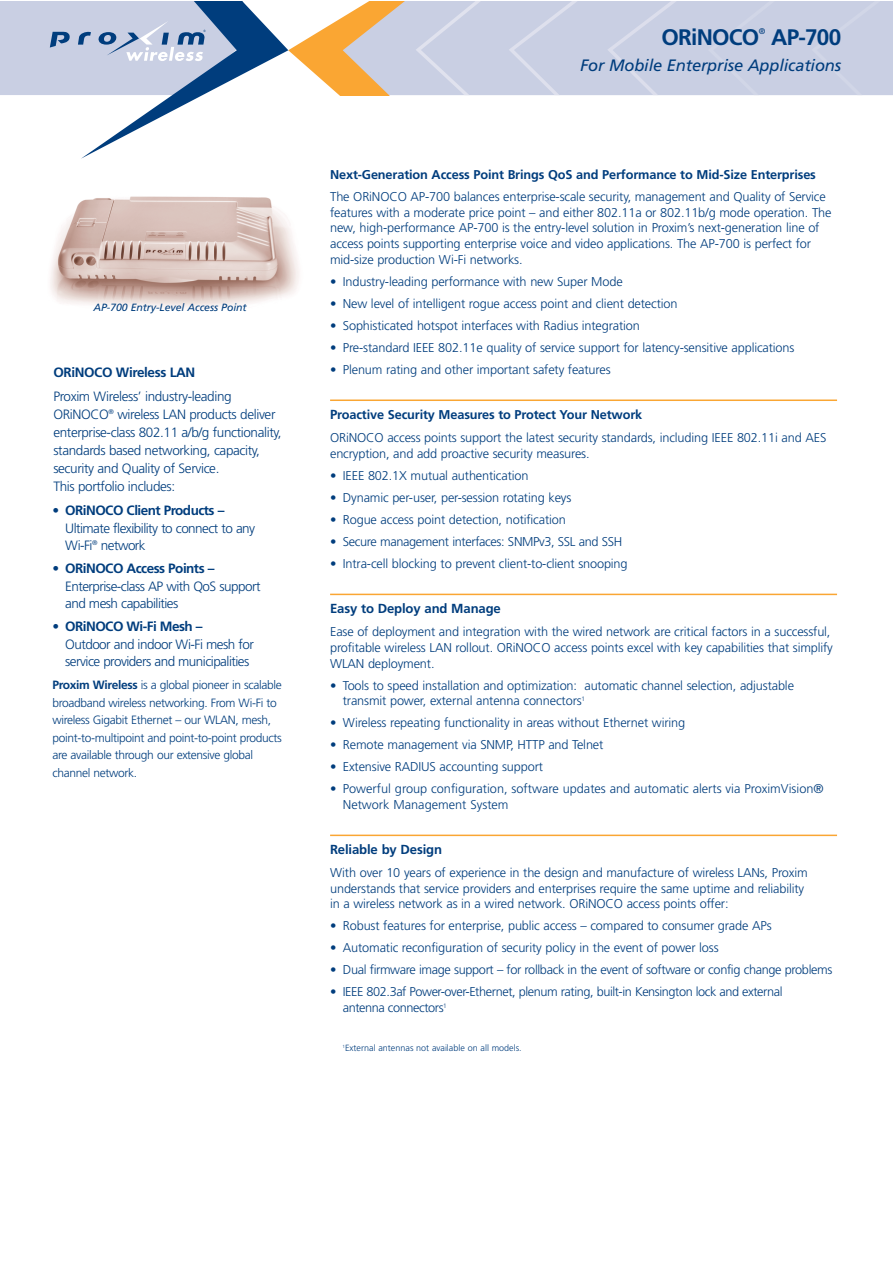
<style>
.page{position:relative;width:893px;height:1263px;background:#fff}
.page>*{position:absolute;margin:0;border:0;box-sizing:border-box;transform-origin:0 0}
.t1{font:700 22.5px "Frutiger";letter-spacing:-.035em;color:#003d7d}
.t2{font:italic 16.5px "Frutiger";letter-spacing:-.01em;color:#003d7d}
.t3{font:300 13.5px/18px "Frutiger";letter-spacing:-.03em;color:#003d7d}
.t4{font:700 13.5px "Frutiger";letter-spacing:-.04em;color:#003d7d}
.t5{font:700 13.2px "Frutiger";letter-spacing:-.01em;color:#003d7d}
.t6{font:300 12.75px/15.6px "Frutiger";letter-spacing:-.01em;color:#003d7d}
.t7{font:300 12.75px "Frutiger";letter-spacing:-.03em;color:#003d7d}
.t8{font:300 12.75px/15.6px "Frutiger";letter-spacing:-.035em;color:#003d7d}
.t9{font:700 12.75px "Frutiger";letter-spacing:-.01em;color:#003d7d}
.t10{font:300 12px/17.5px "Frutiger";letter-spacing:-.03em;color:#003d7d}
.t11{font:italic 10.5px "Frutiger";letter-spacing:-.005em;color:#003d7d}
.t12{font:300 9px "Frutiger";color:#003d7d}
.t13{font:8.25px "Frutiger";color:#003d7d}
.s1{font-weight:700}
.s2{font-weight:700;font-size:13.2px}
</style>
<div class="page">
<div style="left:585px;top:1px;width:308px;height:94px;background:#c9cfe3"></div>
<svg style="left:607px;top:1px;width:77px;height:94px;background:#cad0e3"></svg>
<div style="left:708px;top:1px;width:74px;height:94px;background:#c9cfe3"></div>
<div style="left:811px;top:1px;width:76px;height:94px;background:#c9cfe3"></div>
<svg style="left:0;top:1px;width:585px;height:158px"></svg>
<hr style="left:330px;top:399px;width:507px;height:2px;background:#faa633">
<hr style="left:330px;top:594px;width:507px;height:1px;background:#faa633">
<hr style="left:330px;top:834px;width:507px;height:2px;background:#faa633">
<img style="left:50px;top:196px;width:249px;height:112px">
<p class="t11" style="left:94px;top:303px;width:155px">AP-700 Entry-Level Access Point</p>
<p class="t4" style="left:53px;top:367px;width:143px">ORiNOCO Wireless LAN</p>
<p class="t3" style="left:53px;top:388px;width:230px">Proxim Wireless’ industry-leading ORiNOCO<sup>®</sup> wireless LAN products deliver enterprise-class 802.11 a/b/g functionality, standards based networking, capacity, security and Quality of Service.<br>This portfolio includes:</p>
<p class="t4" style="left:52px;top:505px;width:173px">• ORiNOCO Client Products –</p>
<p class="t3" style="left:65px;top:520px;width:192px;line-height:17.5px">Ultimate flexibility to connect to any<br>Wi-Fi<sup>®</sup> network</p>
<p class="t4" style="left:52px;top:563px;width:164px">• ORiNOCO Access Points –</p>
<p class="t3" style="left:65px;top:578px;width:197px;line-height:17.5px">Enterprise-class AP with QoS support and mesh capabilities</p>
<p class="t4" style="left:52px;top:621px;width:152px">• ORiNOCO Wi-Fi Mesh –</p>
<p class="t3" style="left:65px;top:636px;width:190px;line-height:17.5px">Outdoor and indoor Wi-Fi mesh for service providers and municipalities</p>
<p class="t10" style="left:52px;top:677px;width:231px"><span class="s1">Proxim Wireless</span> is a global pioneer in scalable broadband wireless networking. From Wi-Fi to wireless Gigabit Ethernet – our WLAN, mesh, point-to-multipoint and point-to-point products are available through our extensive global channel network.</p>
<h1 class="t1" style="left:661px;top:28px;width:99px">ORiNOCO</h1>
<p class="t13" style="left:759px;top:28px;width:8px">®</p>
<h1 class="t1" style="left:771px;top:28px;width:72px">AP-700</h1>
<p class="t2" style="left:580px;top:58px;width:263px">For Mobile Enterprise Applications</p>
<p class="t9" style="left:330px;top:170px;width:487px">Next-Generation Access Point Brings QoS and Performance to Mid-Size Enterprises</p>
<p class="t6" style="left:330px;top:190px;width:503px">The ORiNOCO AP-700 balances enterprise-scale security, management and Quality of Service features with a moderate price point – and either 802.11a or 802.11b/g mode operation. The new, high-performance AP-700 is the entry-level solution in Proxim’s next-generation line of access points supporting enterprise voice and video applications. The AP-700 is perfect for mid-size production Wi-Fi networks.</p>
<p class="t6" style="left:330px;top:274px;width:294px">• Industry-leading performance with new Super Mode</p>
<p class="t6" style="left:330px;top:296px;width:349px">• New level of intelligent rogue access point and client detection</p>
<p class="t6" style="left:330px;top:318px;width:311px">• Sophisticated hotspot interfaces with Radius integration</p>
<p class="t6" style="left:330px;top:340px;width:466px">• Pre-standard IEEE 802.11e quality of service support for latency-sensitive applications</p>
<p class="t6" style="left:330px;top:362px;width:282px">• Plenum rating and other important safety features</p>
<p class="t6" style="left:330px;top:403px;width:498px;line-height:23.7px"><span class="s2">P</span><span class="s1">roactive Security Measures to Protect Your Network<br></span>ORiNOCO access points support the latest security standards, including IEEE 802.11i and AES</p>
<p class="t6" style="left:330px;top:447px;width:261px">encryption, and add proactive security measures.</p>
<p class="t6" style="left:330px;top:468px;width:200px">• IEEE 802.1X mutual authentication</p>
<p class="t6" style="left:330px;top:490px;width:243px">• Dynamic per-user, per-session rotating keys</p>
<p class="t6" style="left:330px;top:512px;width:237px">• Rogue access point detection, notification</p>
<p class="t7" style="left:330px;top:536px;width:294px">• Secure management interfaces: SNMPv3, SSL and SSH</p>
<p class="t6" style="left:330px;top:556px;width:299px">• Intra-cell blocking to prevent client-to-client snooping</p>
<p class="t5" style="left:330px;top:603px;width:172px">Easy to Deploy and Manage</p>
<p class="t6" style="left:330px;top:625px;width:504px">Ease of deployment and integration with the wired network are critical factors in a successful, profitable wireless LAN rollout. ORiNOCO access points excel with key capabilities that simplify<br>WLAN deployment.</p>
<p class="t6" style="left:343px;top:678px;width:453px;text-indent:-13px">• Tools to speed installation and optimization: automatic channel selection, adjustable transmit power, external antenna connectors<sup>1</sup></p>
<p class="t6" style="left:330px;top:716px;width:357px">• Wireless repeating functionality in areas without Ethernet wiring</p>
<p class="t6" style="left:330px;top:738px;width:275px">• Remote management via SNMP, HTTP and Telnet</p>
<p class="t6" style="left:330px;top:760px;width:215px">• Extensive RADIUS accounting support</p>
<p class="t6" style="left:343px;top:782px;width:482px;text-indent:-13px">• Powerful group configuration, software updates and automatic alerts via ProximVision®<br>Network Management System</p>
<p class="t5" style="left:330px;top:844px;width:113px">Reliable by Design</p>
<p class="t6" style="left:330px;top:866px;width:479px">With over 10 years of experience in the design and manufacture of wireless LANs, Proxim understands that service providers and enterprises require the same uptime and reliability in a wireless network as in a wired network. ORiNOCO access points offer:</p>
<p class="t6" style="left:330px;top:919px;width:443px">• Robust features for enterprise, public access – compared to consumer grade APs</p>
<p class="t6" style="left:330px;top:941px;width:390px">• Automatic reconfiguration of security policy in the event of power loss</p>
<p class="t7" style="left:330px;top:965px;width:504px">• Dual firmware image support – for rollback in the event of software or config change problems</p>
<p class="t8" style="left:343px;top:985px;width:441px;text-indent:-13px">• IEEE 802.3af Power-over-Ethernet, plenum rating, built-in Kensington lock and external antenna connectors<sup>1</sup></p>
<p class="t12" style="left:343px;top:1044px;width:181px"><sup>1</sup>External antennas not available on all models.</p>
</div>
